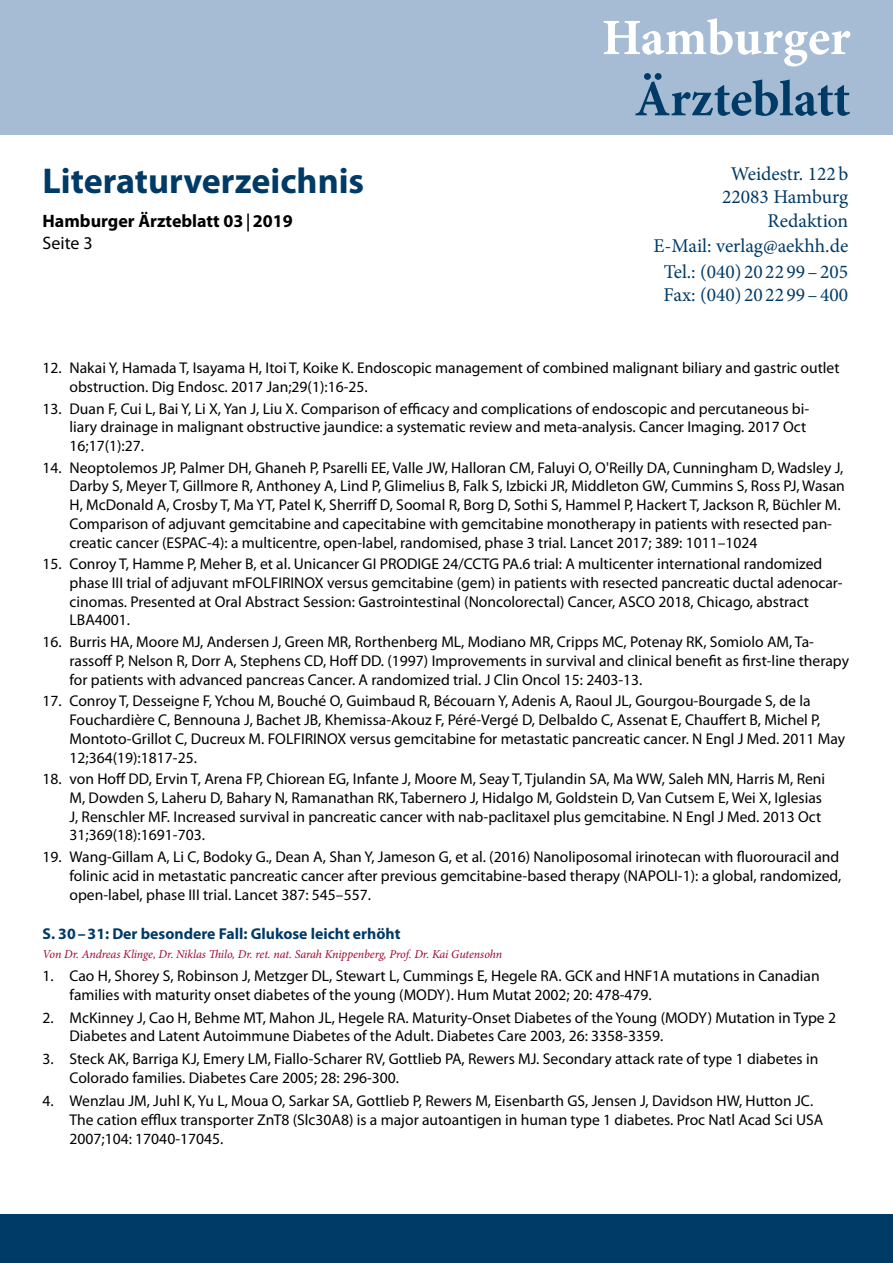
<style>
.page{position:relative;width:893px;height:1263px;background:#fff}
.page>*{position:absolute;margin:0;border:0;box-sizing:border-box;transform-origin:0 0}
.t1{font:700 51px "Minion Pro";letter-spacing:-.005em;color:#003a66}
.t2{font:700 51px "Minion Pro";letter-spacing:-.005em;color:#fff}
.t3{font:700 36px "Myriad Pro";color:#003a66}
.t4{font:19.5px/23.4px "Minion Pro";color:#003a66;text-align:right}
.t5{font:700 18px/21.6px "Myriad Pro";color:#000}
.t6{font:700 15.75px "Myriad Pro";color:#003a66}
.t7{font:15.6px/18.8px "Myriad Pro";color:#000}
.t8{font:italic 12px "Minion Pro";letter-spacing:-.01em;color:#9d0730}
.s1{font-family:"Minion Pro"}
.s2{font-weight:400}
</style>
<div class="page">
<div style="left:0;top:1214px;width:893px;height:49px;background:#003a66"></div>
<div style="left:0;top:0;width:893px;height:135px;background:#a6bcd4"></div>
<h2 class="t3" style="left:43px;top:157px;width:323px">Literaturverzeichnis</h2>
<p class="t5" style="left:43px;top:210px;width:252px">Hamburger Ärzteblatt 03<span class="s1">|</span>2019<br><span class="s2">Seite 3</span></p>
<h1 class="t2" style="left:602px;top:2px;width:250px">Hamburger</h1>
<h1 class="t1" style="left:634px;top:63px;width:217px">Ärzteblatt</h1>
<p class="t4" style="left:722px;top:162px;width:128px">Weidestr. 122b<br>22083 Hamburg<br>Redaktion</p>
<p class="t4" style="left:653px;top:233px;width:196px;line-height:25.5px;text-align:center">E-Mail: verlag@aekhh.de<br>Tel.: (040) 20 22 99–205</p>
<p class="t4" style="left:664px;top:283px;width:186px">Fax: (040) 20 22 99–400</p>
<p class="t7" style="left:70px;top:358px;width:772px;text-indent:-27px">12. Nakai Y, Hamada T, Isayama H, Itoi T, Koike K. Endoscopic management of combined malignant biliary and gastric outlet obstruction. Dig Endosc. 2017 Jan;29(1):16-25.</p>
<p class="t7" style="left:70px;top:399px;width:741px;text-indent:-27px">13. Duan F, Cui L, Bai Y, Li X, Yan J, Liu X. Comparison of efficacy and complications of endoscopic and percutaneous bi&shy;liary drainage in malignant obstructive jaundice: a systematic review and meta-analysis. Cancer Imaging. 2017 Oct<br>16;17(1):27.</p>
<p class="t7" style="left:70px;top:458px;width:777px;text-indent:-27px">14. Neoptolemos JP, Palmer DH, Ghaneh P, Psarelli EE, Valle JW, Halloran CM, Faluyi O, O'Reilly DA, Cunningham D, Wadsley J, Darby S, Meyer T, Gillmore R, Anthoney A, Lind P, Glimelius B, Falk S, Izbicki JR, Middleton GW, Cummins S, Ross PJ, Wasan H, McDonald A, Crosby T, Ma YT, Patel K, Sherriff D, Soomal R, Borg D, Sothi S, Hammel P, Hackert T, Jackson R, Büchler M.<br>Comparison of adjuvant gemcitabine and capecitabine with gemcitabine monotherapy in patients with resected pan&shy;creatic cancer (ESPAC-4): a multicentre, open-label, randomised, phase 3 trial. Lancet 2017; 389: 1011–1024</p>
<p class="t7" style="left:70px;top:554px;width:775px;text-indent:-27px">15. Conroy T, Hamme P, Meher B, et al. Unicancer GI PRODIGE 24/CCTG PA.6 trial: A multicenter international randomized phase III trial of adjuvant mFOLFIRINOX versus gemcitabine (gem) in patients with resected pancreatic ductal adenocar&shy;cinomas. Presented at Oral Abstract Session: Gastrointestinal (Noncolorectal) Cancer, ASCO 2018, Chicago, abstract LBA4001.</p>
<p class="t7" style="left:70px;top:632px;width:781px;text-indent:-27px">16. Burris HA, Moore MJ, Andersen J, Green MR, Rorthenberg ML, Modiano MR, Cripps MC, Potenay RK, Somiolo AM, Ta&shy;rassoff P, Nelson R, Dorr A, Stephens CD, Hoff DD. (1997) Improvements in survival and clinical benefit as first-line therapy for patients with advanced pancreas Cancer. A randomized trial. J Clin Oncol 15: 2403-13.</p>
<p class="t7" style="left:70px;top:691px;width:777px;text-indent:-27px">17. Conroy T, Desseigne F, Ychou M, Bouché O, Guimbaud R, Bécouarn Y, Adenis A, Raoul JL, Gourgou-Bourgade S, de la Fouchardière C, Bennouna J, Bachet JB, Khemissa-Akouz F, Péré-Vergé D, Delbaldo C, Assenat E, Chauffert B, Michel P, Montoto-Grillot C, Ducreux M. FOLFIRINOX versus gemcitabine for metastatic pancreatic cancer. N Engl J Med. 2011 May 12;364(19):1817-25.</p>
<p class="t7" style="left:70px;top:769px;width:757px;text-indent:-27px">18. von Hoff DD, Ervin T, Arena FP, Chiorean EG, Infante J, Moore M, Seay T, Tjulandin SA, Ma WW, Saleh MN, Harris M, Reni M, Dowden S, Laheru D, Bahary N, Ramanathan RK, Tabernero J, Hidalgo M, Goldstein D, Van Cutsem E, Wei X, Iglesias J, Renschler MF. Increased survival in pancreatic cancer with nab-paclitaxel plus gemcitabine. N Engl J Med. 2013 Oct 31;369(18):1691-703.</p>
<p class="t7" style="left:70px;top:847px;width:773px;text-indent:-27px">19. Wang-Gillam A, Li C, Bodoky G., Dean A, Shan Y, Jameson G, et al. (2016) Nanoliposomal irinotecan with fluorouracil and folinic acid in metastatic pancreatic cancer after previous gemcitabine-based therapy (NAPOLI-1): a global, randomized, open-label, phase III trial. Lancet 387: 545–557.</p>
<p class="t6" style="left:43px;top:924px;width:359px">S. 30–31: Der besondere Fall: Glukose leicht erhöht</p>
<p class="t8" style="left:43px;top:946px;width:461px">Von Dr. Andreas Klinge, Dr. Niklas Thilo, Dr. ret. nat. Sarah Knippenberg, Prof. Dr. Kai Gutensohn</p>
<p class="t7" style="left:70px;top:966px;width:752px;text-indent:-27px">1. Cao H, Shorey S, Robinson J, Metzger DL, Stewart L, Cummings E, Hegele RA. GCK and HNF1A mutations in Canadian families with maturity onset diabetes of the young (MODY). Hum Mutat 2002; 20: 478-479.</p>
<p class="t7" style="left:70px;top:1008px;width:768px;text-indent:-27px">2. McKinney J, Cao H, Behme MT, Mahon JL, Hegele RA. Maturity-Onset Diabetes of the Young (MODY) Mutation in Type 2<br>Diabetes and Latent Autoimmune Diabetes of the Adult. Diabetes Care 2003, 26: 3358-3359.</p>
<p class="t7" style="left:70px;top:1049px;width:750px;text-indent:-27px">3. Steck AK, Barriga KJ, Emery LM, Fiallo-Scharer RV, Gottlieb PA, Rewers MJ. Secondary attack rate of type 1 diabetes in<br>Colorado families. Diabetes Care 2005; 28: 296-300.</p>
<p class="t7" style="left:70px;top:1091px;width:755px;text-indent:-27px">4. Wenzlau JM, Juhl K, Yu L, Moua O, Sarkar SA, Gottlieb P, Rewers M, Eisenbarth GS, Jensen J, Davidson HW, Hutton JC.<br>The cation efflux transporter ZnT8 (Slc30A8) is a major autoantigen in human type 1 diabetes. Proc Natl Acad Sci USA<br>2007;104: 17040-17045.</p>
</div>
